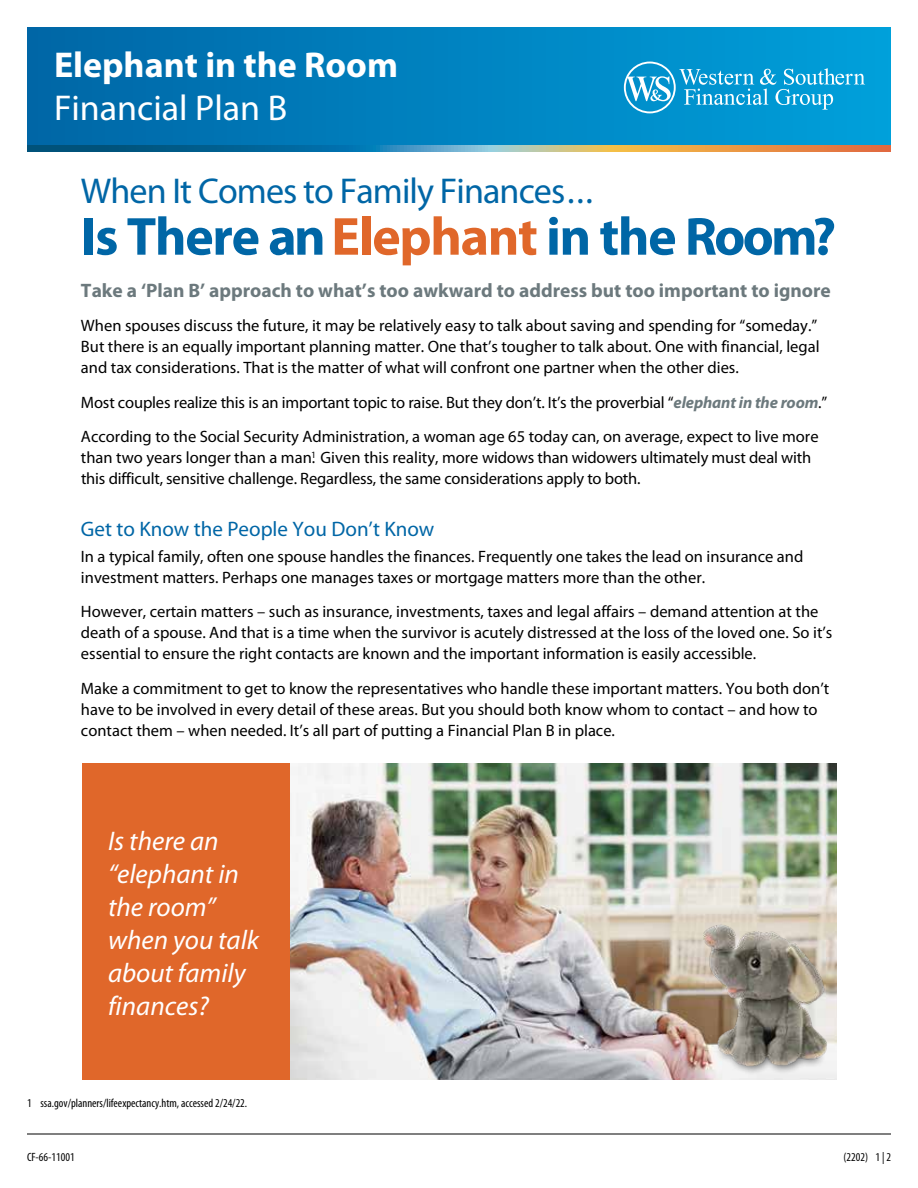
<style>
.page{position:relative;width:918px;height:1188px;background:#fff}
.page>*{position:absolute;margin:0;border:0;box-sizing:border-box;transform-origin:0 0}
.t1{font:700 54px "Myriad Pro";letter-spacing:-.025em;color:#0066a6}
.t2{font:36px "Myriad Pro";letter-spacing:-.025em;color:#0066a6}
.t3{font:700 36px "Myriad Pro";color:#fff}
.t4{font:36px "Myriad Pro";color:#fff}
.t5{font:italic 27px/33px "Myriad Pro";color:#fff}
.t6{font:21px "Myriad Pro";color:#0066a6}
.t7{font:700 19.5px "Myriad Pro";color:#6c797d}
.t8{font:16.5px/21px "Myriad Pro";color:#000}
.t9{font:condensed 12px "Myriad Pro";color:#000}
.s1{color:#e0672a}
.s2{font-weight:700;font-style:italic;color:#6c797d}
</style>
<div class="page">
<div style="left:27px;top:27px;width:864px;height:118px;background:linear-gradient(to right,#0066a6,#00a0db)"></div>
<svg style="left:27px;top:145px;width:864px;height:7px"></svg>
<img style="left:290px;top:764px;width:547px;height:316px">
<hr style="left:27px;top:1134px;width:864px;height:1px;background:#000">
<div style="left:82px;top:764px;width:208px;height:316px;background:#e0672a"></div>
<div style="left:714px;top:1042px;width:112px;height:33px;background:#000;opacity:.6"></div>
<img style="left:702px;top:924px;width:126px;height:142px">
<svg style="left:624px;top:62px;width:241px;height:51px"></svg>
<h2 class="t3" style="left:54px;top:44px;width:346px">Elephant in the Room</h2>
<h2 class="t4" style="left:54px;top:88px;width:235px">Financial Plan B</h2>
<h2 class="t2" style="left:81px;top:171px;width:514px">When It Comes to Family Finances...</h2>
<h1 class="t1" style="left:81px;top:206px;width:757px">Is There an <span class="s1">Elephant</span> in the Room?</h1>
<p class="t7" style="left:81px;top:279px;width:751px">Take a ‘Plan B’ approach to what’s too awkward to address but too important to ignore</p>
<p class="t8" style="left:81px;top:315px;width:740px">When spouses discuss the future, it may be relatively easy to talk about saving and spending for “someday.”<br>But there is an equally important planning matter. One that’s tougher to talk about. One with financial, legal and tax considerations. That is the matter of what will confront one partner when the other dies.</p>
<p class="t8" style="left:81px;top:385px;width:748px;line-height:34.5px">Most couples realize this is an important topic to raise. But they don’t. It’s the proverbial “<span class="s2">elephant in the room</span>.”<br>According to the Social Security Administration, a woman age 65 today can, on average, expect to live more</p>
<p class="t8" style="left:81px;top:447px;width:732px">than two years longer than a man.<sup>1</sup> Given this reality, more widows than widowers ultimately must deal with this difficult, sensitive challenge. Regardless, the same considerations apply to both.</p>
<p class="t6" style="left:81px;top:517px;width:355px">Get to Know the People You Don’t Know</p>
<p class="t8" style="left:81px;top:546px;width:724px">In a typical family, often one spouse handles the finances. Frequently one takes the lead on insurance and investment matters. Perhaps one manages taxes or mortgage matters more than the other.</p>
<p class="t8" style="left:81px;top:602px;width:753px">However, certain matters – such as insurance, investments, taxes and legal affairs – demand attention at the death of a spouse. And that is a time when the survivor is acutely distressed at the loss of the loved one. So it’s essential to ensure the right contacts are known and the important information is easily accessible.</p>
<p class="t8" style="left:81px;top:678px;width:750px">Make a commitment to get to know the representatives who handle these important matters. You both don’t have to be involved in every detail of these areas. But you should both know whom to contact – and how to contact them – when needed. It’s all part of putting a Financial Plan B in place.</p>
<h3 class="t5" style="left:108px;top:825px;width:153px">Is there an “elephant in the room” when you talk about family finances?</h3>
<p class="t9" style="left:27px;top:1097px;width:222px">1 ssa.gov/planners/lifeexpectancy.htm, accessed 2/24/22.</p>
<p class="t9" style="left:27px;top:1151px;width:49px">CF-66-11001</p>
<p class="t9" style="left:843px;top:1151px;width:49px">(2202) 1 | 2</p>
</div>
